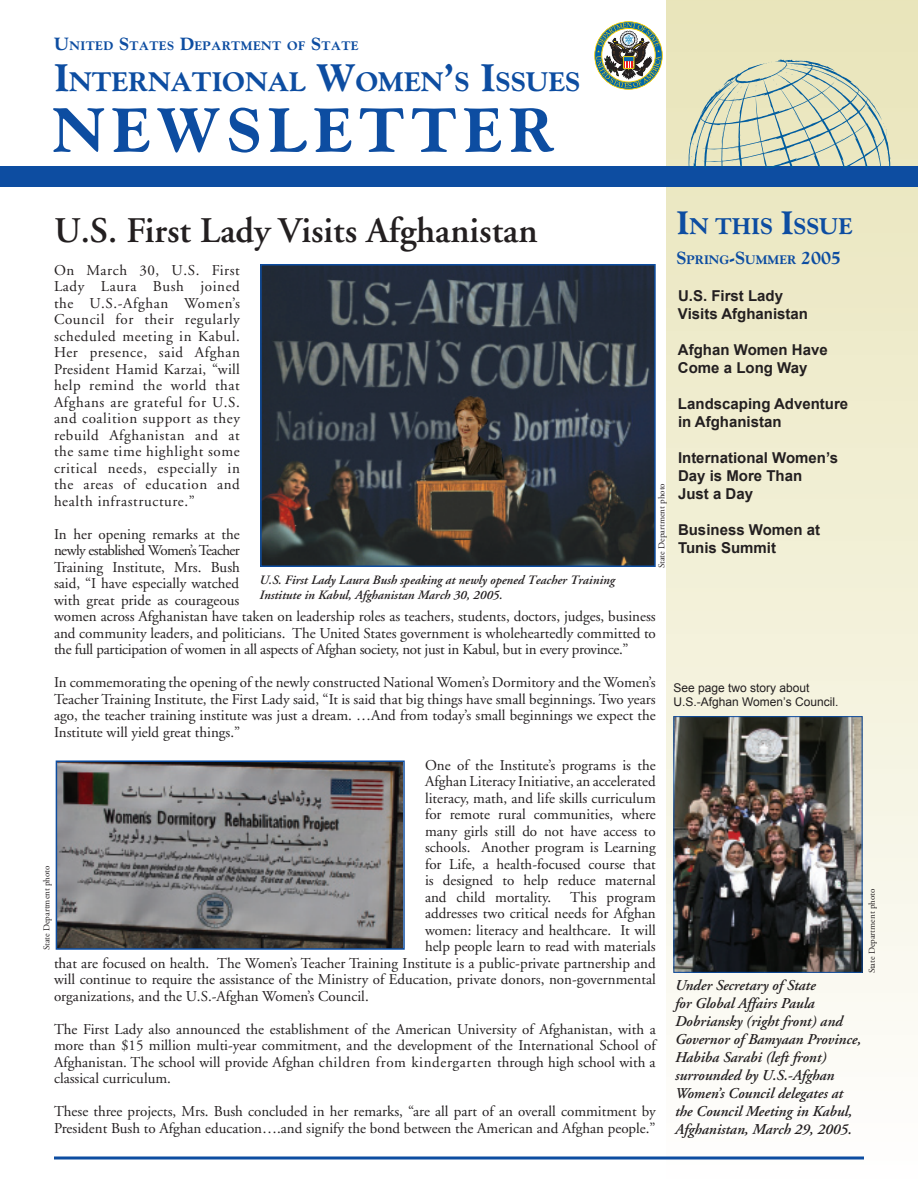
<style>
.page{position:relative;width:918px;height:1188px;background:#fff}
.page>*{position:absolute;margin:0;border:0;box-sizing:border-box;transform-origin:0 0}
.t1{font:800 63px "Goudy";letter-spacing:.105em;color:#0d4da1}
.t2{font:600 36px "Adobe Garamond";color:#231f20}
.t3{font:800 27.3px "Goudy";color:#0d4da1}
.t4{font:800 23.1px "Goudy";color:#0d4da1}
.t5{font:15px/16.5px "Adobe Garamond";color:#231f20;text-align:justify}
.t6{font:italic 600 15px/18px "Adobe Garamond";color:#231f20}
.t7{font:700 15px/18px "Arial";color:#231f20}
.t8{font:italic 600 12.75px/15.3px "Adobe Garamond";color:#231f20}
.t9{font:800 12.6px "Goudy";letter-spacing:.035em;color:#0d4da1}
.t10{font:800 12.6px "Goudy";color:#0d4da1}
.t11{font:12px/14.4px "Arial";color:#231f20}
.t12{font:9px "Adobe Garamond";color:#231f20}
.s1{font-size:18px}
.s2{font-size:39px}
.s3{font-size:33px}
</style>
<div class="page">
<div style="left:666px;top:0;width:252px;height:1188px;background:linear-gradient(to bottom,#e8e4b8,#fbfbfb)"></div>
<div style="left:0;top:166px;width:918px;height:22px;background:#0d4da1"></div>
<svg style="left:689px;top:59px;width:203px;height:109px;background:#cbd4ba"></svg>
<img style="left:676px;top:718px;width:184px;height:253px">
<div style="left:674px;top:716px;width:188px;height:257px;border:1px solid #0d4da1"></div>
<svg style="left:54px;top:1156px;width:810px;height:4px;background:#4978b7"></svg>
<div style="left:594px;top:21px;width:69px;height:69px;border:1px solid #fed304;border-radius:50%"></div>
<svg style="left:596px;top:23px;width:65px;height:65px"></svg>
<img style="left:263px;top:267px;width:390px;height:297px">
<div style="left:260px;top:264px;width:396px;height:303px;border:2px solid #0d4da1"></div>
<img style="left:59px;top:763px;width:343px;height:184px">
<div style="left:56px;top:760px;width:349px;height:190px;border:2px solid #0d4da1"></div>
<p class="t9" style="left:54px;top:39px;width:306px"><span class="s1">U</span>NITED <span class="s1">S</span>TATES <span class="s1">D</span>EPARTMENT OF <span class="s1">S</span>TATE</p>
<h3 class="t3" style="left:54px;top:66px;width:528px"><span class="s2">I</span>NTERNATIONAL <span class="s2">W</span>OMEN<span class="s2">’</span>S <span class="s2">I</span>SSUES</h3>
<h1 class="t1" style="left:52px;top:93px;width:503px">NEWSLETTER</h1>
<h3 class="t4" style="left:676px;top:213px;width:178px"><span class="s3">I</span>N THIS <span class="s3">I</span>SSUE</h3>
<p class="t10" style="left:676px;top:252px;width:166px"><span class="s1">S</span>PRING<span class="s1">-S</span>UMMER <span class="s1">2005</span></p>
<p class="t7" style="left:678px;top:287px;width:132px">U.S. First Lady<br>Visits Afghanistan</p>
<p class="t7" style="left:678px;top:341px;width:151px">Afghan Women Have<br>Come a Long Way</p>
<p class="t7" style="left:678px;top:395px;width:172px">Landscaping Adventure in Afghanistan</p>
<p class="t7" style="left:678px;top:449px;width:162px">International Women’s<br>Day is More Than<br>Just a Day</p>
<p class="t7" style="left:678px;top:521px;width:144px">Business Women at<br>Tunis Summit</p>
<h2 class="t2" style="left:54px;top:211px;width:485px">U.S. First Lady Visits Afghanistan</h2>
<p class="t5" style="left:54px;top:262px;width:187px">On March 30, U.S. First Lady Laura Bush joined the U.S.-Afghan Women’s Council for their regularly scheduled meeting in Kabul.<br>Her presence, said Afghan President Hamid Karzai, “will help remind the world that Afghans are grateful for U.S. and coalition support as they rebuild Afghanistan and at the same time highlight some critical needs, especially in the areas of education and health infrastructure.”</p>
<p class="t5" style="left:54px;top:526px;width:603px;text-align:left">In her opening remarks at the<br>newly established Women’s Teacher<br>Training Institute, Mrs. Bush<br>said, “I have especially watched<br>with great pride as courageous<br>women across Afghanistan have taken on leadership roles as teachers, students, doctors, judges, business and community leaders, and politicians. The United States government is wholeheartedly committed to the full participation of women in all aspects of Afghan society, not just in Kabul, but in every province.”</p>
<p class="t5" style="left:54px;top:675px;width:603px">In commemorating the opening of the newly constructed National Women’s Dormitory and the Women’s Teacher Training Institute, the First Lady said, “It is said that big things have small beginnings. Two years ago, the teacher training institute was just a dream. …And from today’s small beginnings we expect the Institute will yield great things.”</p>
<p class="t5" style="left:425px;top:757px;width:232px">One of the Institute’s programs is the Afghan Literacy Initiative, an accelerated literacy, math, and life skills curriculum for remote rural communities, where many girls still do not have access to schools. Another program is Learning for Life, a health-focused course that is designed to help reduce maternal and child mortality.</p>
<p class="t12" style="left:657px;top:568px;width:86px;rotate:-90deg">State Department photo</p>
<p class="t8" style="left:260px;top:572px;width:357px">U.S. First Lady Laura Bush speaking at newly opened Teacher Training<br>Institute in Kabul, Afghanistan March 30, 2005.</p>
<p class="t11" style="left:674px;top:680px;width:166px">See page two story about<br>U.S.-Afghan Women’s Council.</p>
<p class="t12" style="left:42px;top:950px;width:86px;rotate:-90deg">State Department photo</p>
<p class="t5" style="left:570px;top:889px;width:87px">This program</p>
<p class="t5" style="left:425px;top:906px;width:232px">addresses two critical needs for Afghan</p>
<p class="t5" style="left:425px;top:922px;width:232px">women: literacy and healthcare. It will</p>
<p class="t5" style="left:425px;top:939px;width:232px">help people learn to read with materials</p>
<p class="t5" style="left:54px;top:955px;width:603px">that are focused on health. The Women’s Teacher Training Institute is a public-private partnership and</p>
<p class="t5" style="left:54px;top:972px;width:603px">will continue to require the assistance of the Ministry of Education, private donors, non-governmental</p>
<p class="t5" style="left:54px;top:988px;width:316px">organizations, and the U.S.-Afghan Women’s Council.</p>
<p class="t5" style="left:54px;top:1021px;width:603px">The First Lady also announced the establishment of the American University of Afghanistan, with a more than $15 million multi-year commitment, and the development of the International School of Afghanistan. The school will provide Afghan children from kindergarten through high school with a classical curriculum.</p>
<p class="t5" style="left:54px;top:1104px;width:603px">These three projects, Mrs. Bush concluded in her remarks, “are all part of an overall commitment by<br>President Bush to Afghan education….and signify the bond between the American and Afghan people.”</p>
<p class="t6" style="left:675px;top:977px;width:188px">Under Secretary of State<br>for Global Affairs Paula<br>Dobriansky (right front) and<br>Governor of Bamyaan Province,<br>Habiba Sarabi (left front) surrounded by U.S.-Afghan<br>Women’s Council delegates at the Council Meeting in Kabul,<br>Afghanistan, March 29, 2005.</p>
<p class="t12" style="left:867px;top:973px;width:86px;rotate:-90deg">State Department photo</p>
</div>
